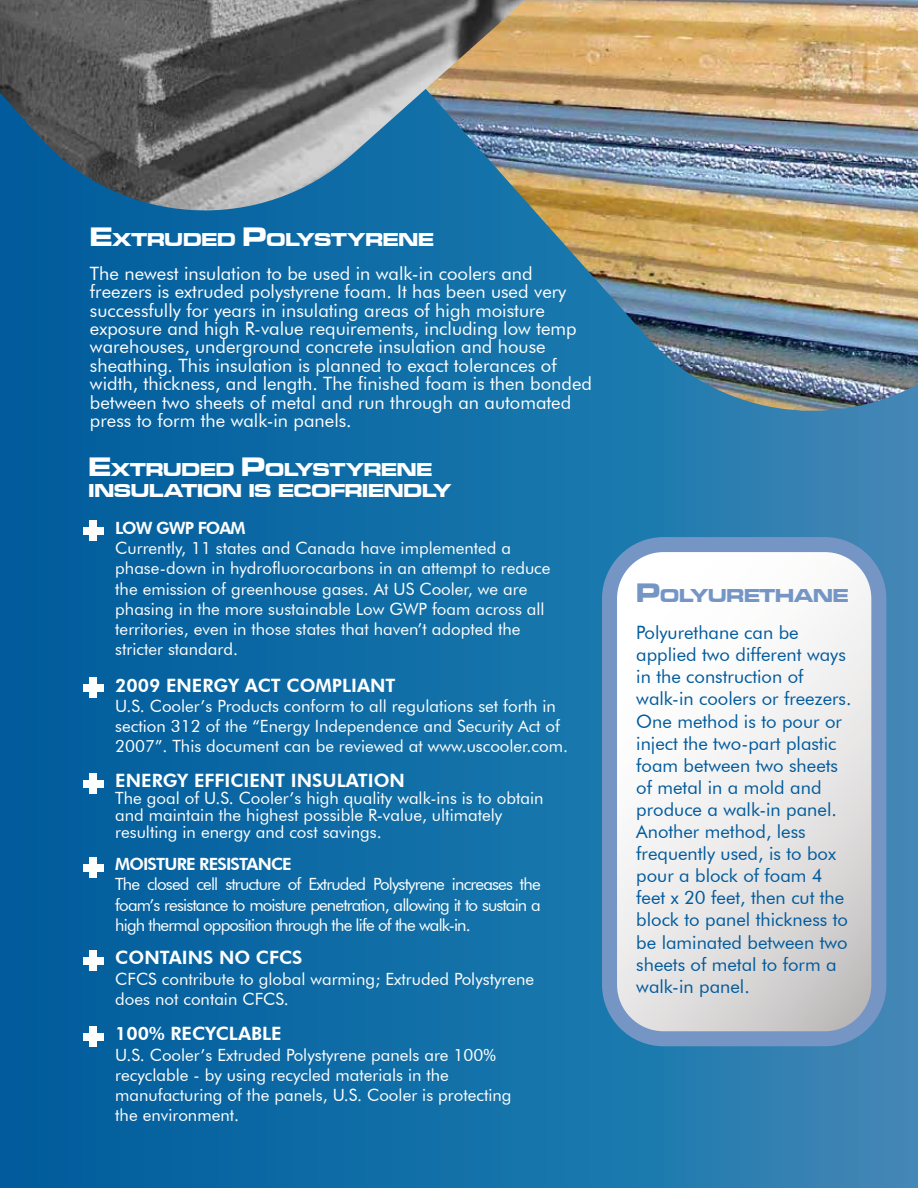
<style>
.page{position:relative;width:918px;height:1188px;background:#fff}
.page>*{position:absolute;margin:0;border:0;box-sizing:border-box;transform-origin:0 0}
.t1{font:19.35px/20.9px "Microgramma D Bold Exte";color:#fff}
.t2{font:19.35px "Microgramma D Bold Exte";color:#7596c5}
.t3{font:18.45px/18.5px "Futura BT";color:#fff}
.t4{font:18.45px/22px "Futura BT";color:#005a9c}
.t5{font:800 18.45px "Futura BT";color:#fff}
.t6{font:16.95px/20.2px "Futura BT";color:#fff}
.t7{font:800 16.95px "Futura BT";letter-spacing:-.05em;color:#fff}
.s1{font-size:27.6px}
</style>
<div class="page">
<div style="left:0;top:0;width:918px;height:1188px;background:linear-gradient(to right,#005b9b,#3887b6)"></div>
<img style="left:414px;top:0;width:504px;height:432px">
<img style="left:0;top:0;width:525px;height:215px">
<div style="left:89px;top:677px;width:8px;height:21px;background:#fff"></div>
<div style="left:83px;top:684px;width:21px;height:8px;background:#fff"></div>
<div style="left:89px;top:773px;width:8px;height:21px;background:#fff"></div>
<div style="left:83px;top:780px;width:21px;height:7px;background:#fff"></div>
<div style="left:89px;top:857px;width:8px;height:21px;background:#fff"></div>
<div style="left:83px;top:864px;width:21px;height:7px;background:#fff"></div>
<div style="left:89px;top:950px;width:8px;height:21px;background:#fff"></div>
<div style="left:83px;top:957px;width:21px;height:8px;background:#fff"></div>
<div style="left:89px;top:1026px;width:8px;height:21px;background:#fff"></div>
<div style="left:83px;top:1033px;width:21px;height:8px;background:#fff"></div>
<div style="left:89px;top:520px;width:8px;height:21px;background:#fff"></div>
<div style="left:83px;top:527px;width:21px;height:7px;background:#fff"></div>
<svg style="left:610px;top:545px;width:269px;height:494px"></svg>
<div style="left:602px;top:537px;width:284px;height:509px;border:15px solid #7596c5;border-radius:54px"></div>
<p class="t1" style="left:90px;top:229px;width:345px"><span class="s1">E</span>XTRUDED <span class="s1">P</span>OLYSTYRENE</p>
<p class="t3" style="left:90px;top:264px;width:504px">The newest insulation to be used in walk-in coolers and freezers is extruded polystyrene foam. It has been used very successfully for years in insulating areas of high moisture exposure and high R-value requirements, including low temp warehouses, underground concrete insulation and house sheathing. This insulation is planned to exact tolerances of width, thickness, and length. The finished foam is then bonded between two sheets of metal and run through an automated press to form the walk-in panels.</p>
<p class="t1" style="left:89px;top:459px;width:364px"><span class="s1">E</span>XTRUDED <span class="s1">P</span>OLYSTYRENE<br>INSULATION IS ECOFRIENDLY</p>
<p class="t7" style="left:115px;top:518px;width:132px">LOW GWP FOAM</p>
<p class="t6" style="left:115px;top:538px;width:437px">Currently, 11 states and Canada have implemented a phase-down in hydrofluorocarbons in an attempt to reduce the emission of greenhouse gases. At US Cooler, we are phasing in the more sustainable Low GWP foam across all territories, even in those states that haven’t adopted the stricter standard.</p>
<p class="t5" style="left:115px;top:674px;width:282px">2009 ENERGY ACT COMPLIANT</p>
<p class="t6" style="left:115px;top:696px;width:454px">U.S. Cooler’s Products conform to all regulations set forth in section 312 of the “Energy Independence and Security Act of<br>2007”. This document can be reviewed at www.uscooler.com.</p>
<p class="t5" style="left:115px;top:769px;width:291px">ENERGY EFFICIENT INSULATION</p>
<p class="t6" style="left:115px;top:789px;width:430px;line-height:17px">The goal of U.S. Cooler’s high quality walk-ins is to obtain and maintain the highest possible R-value, ultimately resulting in energy and cost savings.</p>
<p class="t7" style="left:115px;top:854px;width:178px">MOISTURE RESISTANCE</p>
<p class="t6" style="left:115px;top:874px;width:427px;text-align:justify">The closed cell structure of Extruded Polystyrene increases the foam’s resistance to moisture penetration, allowing it to sustain a high thermal opposition through the life of the walk-in.</p>
<p class="t5" style="left:115px;top:947px;width:189px">CONTAINS NO CFCS</p>
<p class="t6" style="left:115px;top:968px;width:420px">CFCS contribute to global warming; Extruded Polystyrene does not contain CFCS.</p>
<p class="t5" style="left:115px;top:1023px;width:168px">100% RECYCLABLE</p>
<p class="t6" style="left:115px;top:1044px;width:398px">U.S. Cooler’s Extruded Polystyrene panels are 100% recyclable - by using recycled materials in the manufacturing of the panels, U.S. Cooler is protecting the environment.</p>
<p class="t2" style="left:636px;top:583px;width:214px"><span class="s1">P</span>OLYURETHANE</p>
<p class="t4" style="left:636px;top:621px;width:217px">Polyurethane can be applied two different ways in the construction of walk-in coolers or freezers.<br>One method is to pour or inject the two-part plastic foam between two sheets of metal in a mold and produce a walk-in panel.<br>Another method, less frequently used, is to box pour a block of foam 4 feet x 20 feet, then cut the block to panel thickness to be laminated between two sheets of metal to form a walk-in panel.</p>
</div>
